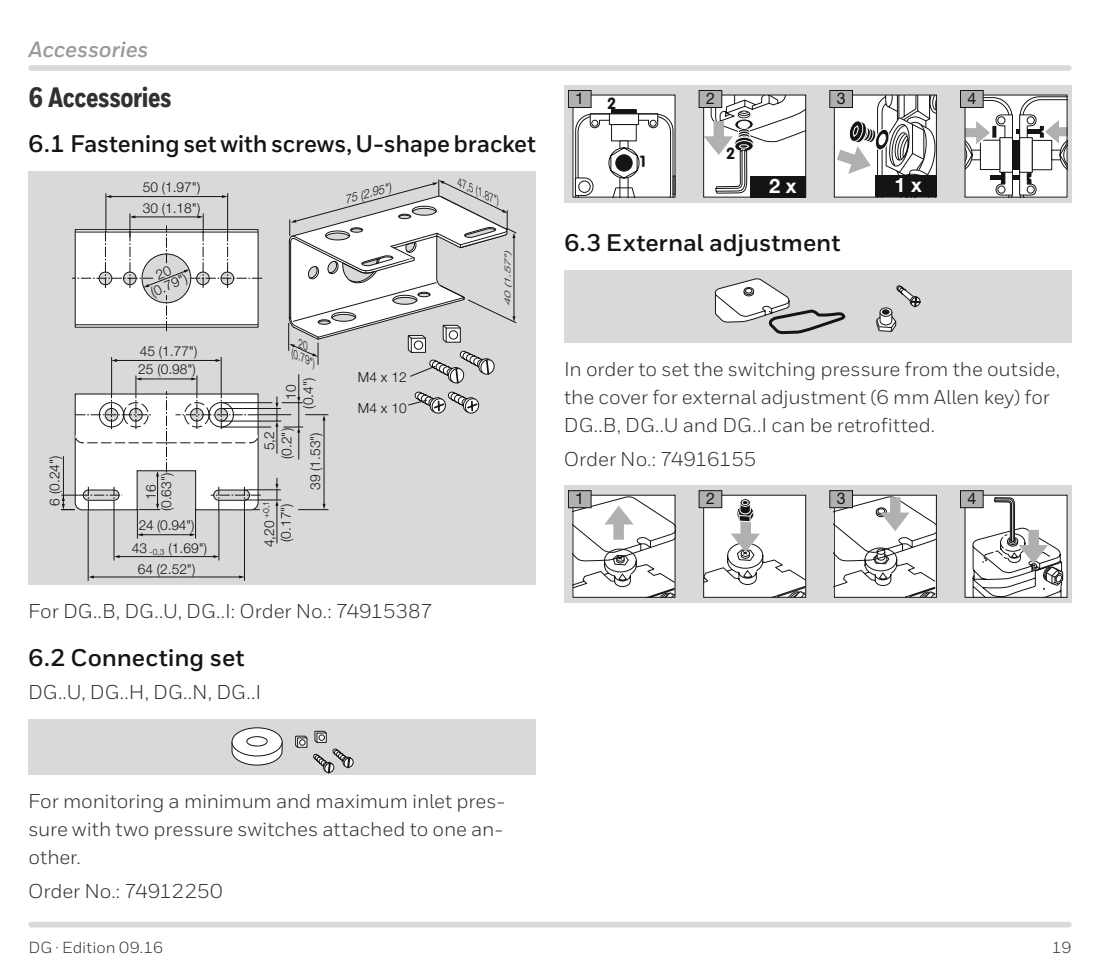
<style>
.page{position:relative;width:1100px;height:970px;background:#fff}
.page>*{position:absolute;margin:0;border:0;box-sizing:border-box;transform-origin:0 0}
.t1{font:800 28px "Honeywell Cond";letter-spacing:-.01em;color:#313130}
.t2{font:700 24px "Honeywell Sans";letter-spacing:-.005em;color:#141414}
.t3{font:italic 700 22px "Honeywell Sans";letter-spacing:-.005em;color:#989999}
.t4{font:20px/28px "Honeywell Sans";letter-spacing:-.005em;color:#313130;text-align:justify}
.t5{font:700 20px "Helvetica Neue";color:#fff}
.t6{font:16px "Honeywell Sans";letter-spacing:.005em;color:#313130}
.t7{font:16px "Helvetica Neue LT Pro";color:#141414}
.t8{font:700 16px "VAG Rounded Std";color:#141414}
.t9{font:300 13.8px/17.2px "Helvetica Neue";color:#141414;text-align:center}
.t10{font:italic 300 12.4px "Helvetica Neue";color:#141414;scale:.92 1}
.t11{font:italic 300 11.6px/12.4px "Helvetica Neue";color:#141414;scale:.79 1}
.t12{font:italic 300 8.2px "Helvetica Neue";color:#141414;scale:1.55 1}
</style>
<div class="page">
<div style="left:31px;top:921px;width:1038px;height:6px;background:#d9d9da"></div>
<div style="left:31px;top:65px;width:1038px;height:6px;background:#d9d9da"></div>
<div style="left:28px;top:171px;width:508px;height:413px;background:#d9d9da"></div>
<hr style="left:106px;top:193px;width:1px;height:39px;background:#141414">
<div style="left:110px;top:193px;width:165px;height:212px;background:#d9d9da"></div>
<svg style="left:106px;top:195px;width:5px;height:3px"></svg>
<hr style="left:188px;top:196px;width:35px;height:1px;background:#141414">
<svg style="left:222px;top:195px;width:6px;height:3px"></svg>
<hr style="left:111px;top:357px;width:1px;height:36px;background:#141414">
<hr style="left:221px;top:357px;width:1px;height:37px;background:#141414">
<hr style="left:116px;top:360px;width:66px;height:1px;background:#141414">
<svg style="left:111px;top:359px;width:6px;height:3px"></svg>
<hr style="left:182px;top:360px;width:35px;height:1px;background:#141414">
<svg style="left:215px;top:359px;width:6px;height:3px"></svg>
<hr style="left:114px;top:511px;width:1px;height:49px;background:#141414">
<hr style="left:219px;top:511px;width:1px;height:49px;background:#141414">
<hr style="left:119px;top:556px;width:61px;height:1px;background:#141414">
<svg style="left:114px;top:555px;width:6px;height:3px"></svg>
<hr style="left:180px;top:556px;width:34px;height:1px;background:#141414">
<svg style="left:213px;top:555px;width:6px;height:3px"></svg>
<hr style="left:88px;top:511px;width:1px;height:70px;background:#141414">
<hr style="left:244px;top:511px;width:1px;height:70px;background:#141414">
<hr style="left:93px;top:576px;width:87px;height:1px;background:#141414">
<svg style="left:88px;top:575px;width:6px;height:3px"></svg>
<hr style="left:180px;top:576px;width:60px;height:1px;background:#141414">
<svg style="left:239px;top:575px;width:5px;height:3px"></svg>
<svg style="left:72px;top:213px;width:190px;height:118px"></svg>
<hr style="left:259px;top:414px;width:32px;height:1px;background:#141414">
<svg style="left:61px;top:375px;width:200px;height:163px"></svg>
<hr style="left:298px;top:509px;width:30px;height:1px;background:#141414">
<hr style="left:324px;top:419px;width:1px;height:86px;background:#141414">
<svg style="left:323px;top:504px;width:3px;height:5px"></svg>
<hr style="left:246px;top:489px;width:35px;height:1px;background:#141414">
<hr style="left:244px;top:499px;width:37px;height:1px;background:#141414">
<hr style="left:277px;top:505px;width:1px;height:38px;background:#141414">
<svg style="left:275px;top:478px;width:3px;height:28px"></svg>
<hr style="left:221px;top:408px;width:60px;height:1px;background:#141414">
<hr style="left:221px;top:421px;width:60px;height:1px;background:#141414">
<hr style="left:221px;top:402px;width:51px;height:1px;background:#141414">
<hr style="left:221px;top:426px;width:50px;height:1px;background:#141414">
<svg style="left:275px;top:179px;width:241px;height:280px"></svg>
<div style="left:28px;top:719px;width:508px;height:55px;background:#d9d9da"></div>
<div style="left:232px;top:727px;width:50px;height:29px;background:#fff;border-radius:50%"></div>
<div style="left:231px;top:727px;width:52px;height:29px;border:1px solid #141414;border-radius:50%"></div>
<div style="left:246px;top:736px;width:22px;height:10px;border:1px solid #141414;border-radius:50%"></div>
<svg style="left:564px;top:85px;width:507px;height:118px;fill:#d9d9da"></svg>
<div style="left:573px;top:95px;width:102px;height:102px;background:#fff"></div>
<div style="left:611px;top:109px;width:26px;height:5px;background:#141414"></div>
<svg style="left:574px;top:113px;width:99px;height:83px"></svg>
<svg style="left:705px;top:96px;width:99px;height:98px"></svg>
<div style="left:750px;top:176px;width:55px;height:21px;background:#141414"></div>
<svg style="left:837px;top:96px;width:98px;height:100px"></svg>
<div style="left:703px;top:94px;width:103px;height:104px;border:1px solid #141414"></div>
<div style="left:699px;top:90px;width:23px;height:17px;background:#afb0b0"></div>
<div style="left:699px;top:90px;width:23px;height:18px;border:1px solid #141414"></div>
<div style="left:568px;top:90px;width:23px;height:17px;background:#afb0b0"></div>
<div style="left:568px;top:90px;width:23px;height:18px;border:1px solid #141414"></div>
<div style="left:834px;top:94px;width:103px;height:104px;border:1px solid #141414"></div>
<div style="left:830px;top:90px;width:22px;height:17px;background:#afb0b0"></div>
<div style="left:829px;top:90px;width:24px;height:18px;border:1px solid #141414"></div>
<svg style="left:966px;top:96px;width:99px;height:100px"></svg>
<div style="left:960px;top:90px;width:23px;height:18px;background:#afb0b0;border:1px solid #141414"></div>
<svg style="left:564px;top:270px;width:507px;height:72px"></svg>
<svg style="left:564px;top:485px;width:507px;height:118px;fill:#d9d9da"></svg>
<svg style="left:836px;top:496px;width:99px;height:99px"></svg>
<div style="left:703px;top:495px;width:102px;height:102px;background:#fff"></div>
<div style="left:739px;top:498px;width:12px;height:9px;border:1px solid #fff;border-radius:50%"></div>
<div style="left:741px;top:499px;width:8px;height:7px;border:2px solid #141414;border-radius:50%"></div>
<svg style="left:705px;top:500px;width:99px;height:95px"></svg>
<div style="left:965px;top:495px;width:102px;height:102px;background:#fff"></div>
<svg style="left:971px;top:496px;width:93px;height:99px"></svg>
<svg style="left:574px;top:496px;width:99px;height:99px"></svg>
<div style="left:703px;top:494px;width:103px;height:103px;border:1px solid #141414"></div>
<div style="left:699px;top:490px;width:23px;height:17px;background:#afb0b0"></div>
<div style="left:699px;top:490px;width:23px;height:18px;border:1px solid #141414"></div>
<div style="left:568px;top:490px;width:23px;height:17px;background:#afb0b0"></div>
<div style="left:568px;top:490px;width:23px;height:18px;border:1px solid #141414"></div>
<div style="left:834px;top:494px;width:103px;height:103px;border:1px solid #141414"></div>
<div style="left:830px;top:490px;width:22px;height:17px;background:#afb0b0"></div>
<div style="left:829px;top:490px;width:24px;height:18px;border:1px solid #141414"></div>
<div style="left:960px;top:490px;width:23px;height:17px;background:#afb0b0"></div>
<div style="left:960px;top:490px;width:23px;height:18px;border:1px solid #141414"></div>
<p class="t3" style="left:28px;top:36px;width:122px">Accessories</p>
<h1 class="t1" style="left:29px;top:80px;width:144px">6 Accessories</h1>
<p class="t2" style="left:29px;top:129px;width:509px">6.1 Fastening set with screws, U-shape bracket</p>
<p class="t9" style="left:143px;top:179px;width:59px">50 (1.97")</p>
<p class="t11" style="left:462px;top:176px;width:60px;rotate:25deg">47,5 (1.87")</p>
<p class="t10" style="left:343px;top:192px;width:53px;rotate:-15deg">75 (2.95")</p>
<p class="t9" style="left:143px;top:199px;width:59px">30 (1.18")</p>
<p class="t9" style="left:46px;top:505px;width:51px;rotate:-90deg">6 (0.24")</p>
<p class="t9" style="left:143px;top:273px;width:40px;line-height:13.8px;rotate:-23deg">20 (0.79")</p>
<p class="t9" style="left:140px;top:342px;width:59px">45 (1.77")</p>
<p class="t11" style="left:301px;top:336px;width:34px;rotate:25deg">20 (0.79")</p>
<p class="t9" style="left:138px;top:360px;width:59px">25 (0.98")</p>
<p class="t9" style="left:282px;top:408px;width:32px;rotate:-90deg">10 (0.4")</p>
<p class="t9" style="left:143px;top:511px;width:40px;line-height:15.4px;rotate:-90deg">16 (0.63")</p>
<p class="t9" style="left:132px;top:514px;width:77px;line-height:22.6px">24 (0.94")<br>43 <sub>-0,3</sub> (1.69")</p>
<p class="t9" style="left:138px;top:560px;width:59px">64 (2.52")</p>
<p class="t9" style="left:260px;top:459px;width:32px;rotate:-90deg">5,2 (0.2")</p>
<p class="t9" style="left:261px;top:547px;width:48px;line-height:16.6px;rotate:-90deg">4,20 <sup>+0,1 </sup>(0.17")</p>
<p class="t9" style="left:306px;top:490px;width:59px;rotate:-90deg">39 (1.53")</p>
<p class="t9" style="left:358px;top:368px;width:50px">M4 x 12</p>
<p class="t9" style="left:358px;top:399px;width:50px">M4 x 10</p>
<p class="t4" style="left:28px;top:597px;width:406px">For DG..B, DG..U, DG..I: Order No.: 74915387</p>
<p class="t2" style="left:29px;top:643px;width:218px">6.2 Connecting set</p>
<p class="t4" style="left:28px;top:678px;width:235px">DG..U, DG..H, DG..N, DG..I</p>
<p class="t12" style="left:503px;top:306px;width:39px;rotate:-90deg">40(1.57")</p>
<p class="t7" style="left:575px;top:89px;width:10px">1</p>
<p class="t7" style="left:706px;top:89px;width:10px">2</p>
<p class="t7" style="left:837px;top:89px;width:10px">3</p>
<p class="t7" style="left:967px;top:89px;width:10px">4</p>
<p class="t8" style="left:607px;top:93px;width:11px">2</p>
<p class="t8" style="left:640px;top:151px;width:7px">1</p>
<p class="t8" style="left:726px;top:144px;width:11px">2</p>
<p class="t5" style="left:769px;top:173px;width:29px">2 x</p>
<p class="t5" style="left:894px;top:173px;width:29px">1 x</p>
<p class="t2" style="left:564px;top:228px;width:278px">6.3 External adjustment</p>
<p class="t4" style="left:564px;top:355px;width:498px;text-align:left">In order to set the switching pressure from the outside, the cover for external adjustment (6 mm Allen key) for<br>DG..B, DG..U and DG..I can be retrofitted.</p>
<p class="t4" style="left:564px;top:445px;width:194px">Order No.: 74916155</p>
<p class="t7" style="left:575px;top:489px;width:10px">1</p>
<p class="t7" style="left:706px;top:489px;width:10px">2</p>
<p class="t7" style="left:837px;top:489px;width:10px">3</p>
<p class="t7" style="left:967px;top:489px;width:10px">4</p>
<p class="t4" style="left:28px;top:787px;width:478px">For monitoring a minimum and maximum inlet pres&shy;sure with two pressure switches attached to one an&shy;other.</p>
<p class="t4" style="left:28px;top:876px;width:196px">Order No.: 74912250</p>
<p class="t6" style="left:28px;top:937px;width:136px">DG · Edition 09.16</p>
<p class="t6" style="left:1052px;top:937px;width:21px">19</p>
</div>
